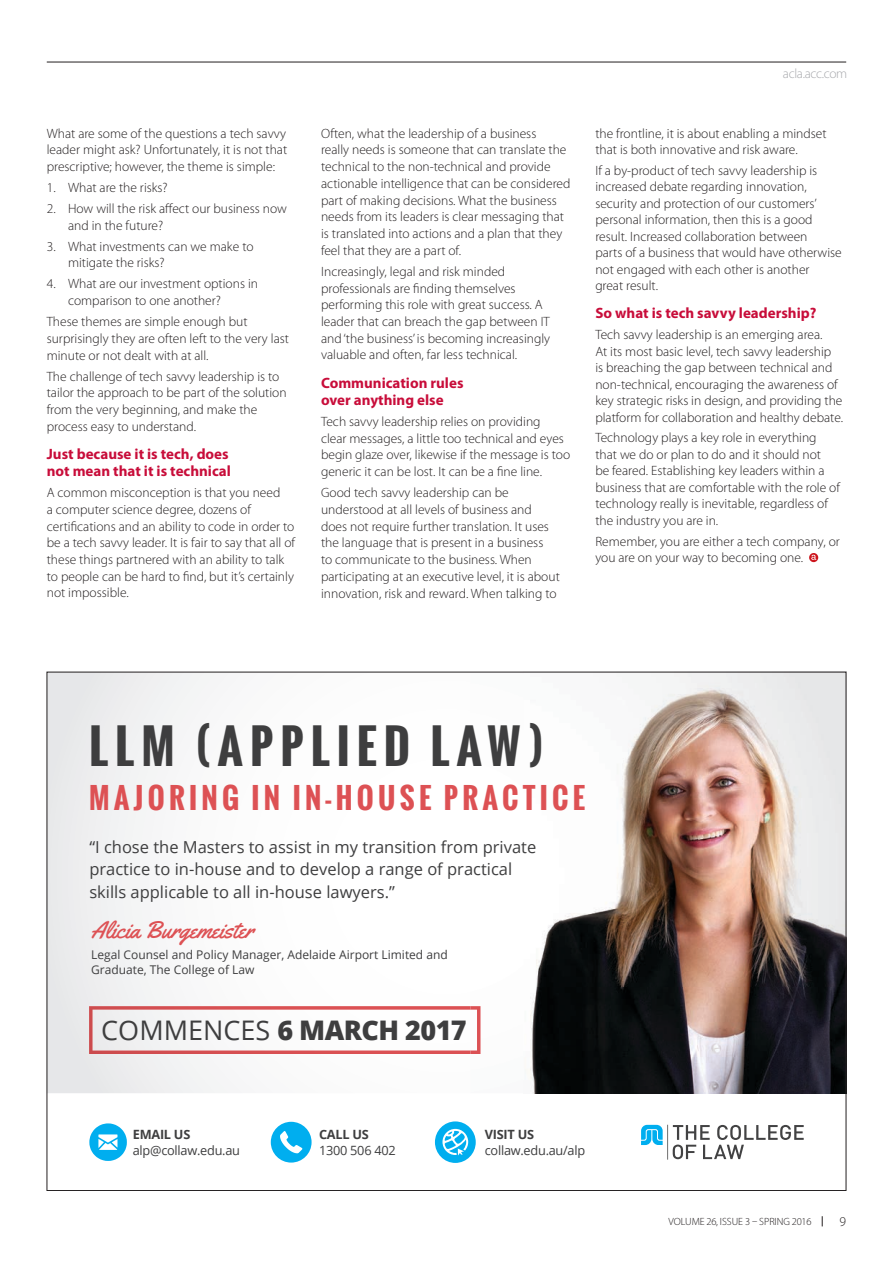
<style>
.page{position:relative;width:893px;height:1263px;background:#fff}
.page>*{position:absolute;margin:0;border:0;box-sizing:border-box;transform-origin:0 0}
.t1{font:700 46.35px "Oswald";letter-spacing:.15em;color:#3e3e3f}
.t2{font:700 28.5px "Oswald";letter-spacing:.15em;color:#dd5154}
.t3{font:800 27px "Open Sans";letter-spacing:-.02em;color:#3e3e3f}
.t4{font:24px "Yellowtail";color:#dd5154}
.t5{font:16.5px/22.5px "Open Sans";color:#3e3e3f}
.t6{font:700 15px/17.4px "Myriad Pro";color:#c80d3a}
.t7{font:300 13.5px/16.8px "Myriad Pro";color:#231f20}
.t8{font:300 13.5px "Myriad Pro";letter-spacing:-.025em;color:#a8a9ad}
.t9{font:12.75px "Open Sans";letter-spacing:-.02em;color:#3e3e3f}
.t10{font:700 12.75px "Open Sans";letter-spacing:-.02em;color:#3e3e3f}
.t11{font:12px/14.4px "Open Sans";color:#3e3e3f}
.t12{font:300 10.5px "Myriad Pro";letter-spacing:-.005em;color:#231f20}
.s1{font-weight:400}
</style>
<div class="page">
<hr style="left:47px;top:62px;width:799px;height:1px;background:#231f20">
<svg style="left:809px;top:553px;width:9px;height:9px"></svg>
<svg style="left:49px;top:674px;width:179px;height:419px"></svg>
<img style="left:480px;top:674px;width:364px;height:419px">
<svg style="left:89px;top:1123px;width:38px;height:38px"></svg>
<svg style="left:271px;top:1122px;width:41px;height:40px"></svg>
<svg style="left:435px;top:1121px;width:41px;height:42px"></svg>
<svg style="left:641px;top:1125px;width:163px;height:34px"></svg>
<svg style="left:89px;top:1006px;width:381px;height:48px"></svg>
<img style="left:470px;top:1006px;width:10px;height:48px">
<p class="t7" style="left:47px;top:125px;width:242px;text-align:justify">What are some of the questions a tech savvy leader might ask? Unfortunately, it is not that prescriptive; however, the theme is simple:</p>
<p class="t7" style="left:47px;top:179px;width:123px">1. What are the risks?</p>
<p class="t7" style="left:68px;top:200px;width:220px;text-indent:-21px">2. How will the risk affect our business now and in the future?</p>
<p class="t7" style="left:68px;top:238px;width:187px;text-indent:-21px">3. What investments can we make to mitigate the risks?</p>
<p class="t7" style="left:68px;top:276px;width:192px;text-indent:-21px">4. What are our investment options in comparison to one another?</p>
<p class="t7" style="left:47px;top:313px;width:244px">These themes are simple enough but surprisingly they are often left to the very last minute or not dealt with at all.</p>
<p class="t7" style="left:47px;top:368px;width:241px">The challenge of tech savvy leadership is to tailor the approach to be part of the solution from the very beginning, and make the process easy to understand.</p>
<p class="t6" style="left:47px;top:445px;width:186px">Just because it is tech, does not mean that it is technical</p>
<p class="t7" style="left:47px;top:485px;width:250px">A common misconception is that you need<br>a computer science degree, dozens of certifications and an ability to code in order to be a tech savvy leader. It is fair to say that all of these things partnered with an ability to talk to people can be hard to find, but it’s certainly not impossible.</p>
<p class="t7" style="left:321px;top:125px;width:251px">Often, what the leadership of a business<br>really needs is someone that can translate the technical to the non-technical and provide actionable intelligence that can be considered part of making decisions. What the business needs from its leaders is clear messaging that is translated into actions and a plan that they feel that they are a part of.</p>
<p class="t7" style="left:321px;top:263px;width:231px">Increasingly, legal and risk minded professionals are finding themselves performing this role with great success. A leader that can breach the gap between IT and ‘the business’ is becoming increasingly valuable and often, far less technical.</p>
<p class="t6" style="left:321px;top:374px;width:144px">Communication rules over anything else</p>
<p class="t7" style="left:321px;top:413px;width:251px">Tech savvy leadership relies on providing<br>clear messages, a little too technical and eyes begin glaze over, likewise if the message is too generic it can be lost. It can be a fine line.</p>
<p class="t7" style="left:321px;top:484px;width:240px">Good tech savvy leadership can be understood at all levels of business and does not require further translation. It uses the language that is present in a business<br>to communicate to the business. When participating at an executive level, it is about innovation, risk and reward. When talking to</p>
<p class="t8" style="left:783px;top:66px;width:66px">acla.acc.com</p>
<p class="t7" style="left:595px;top:125px;width:233px">the frontline, it is about enabling a mindset that is both innovative and risk aware.</p>
<p class="t7" style="left:595px;top:162px;width:248px">If a by-product of tech savvy leadership is increased debate regarding innovation, security and protection of our customers’ personal information, then this is a good result. Increased collaboration between<br>parts of a business that would have otherwise not engaged with each other is another<br>great result.</p>
<p class="t6" style="left:595px;top:305px;width:223px">So what is tech savvy leadership?</p>
<p class="t7" style="left:595px;top:327px;width:249px">Tech savvy leadership is an emerging area.<br>At its most basic level, tech savvy leadership<br>is breaching the gap between technical and non-technical, encouraging the awareness of key strategic risks in design, and providing the platform for collaboration and healthy debate.</p>
<p class="t7" style="left:595px;top:430px;width:246px">Technology plays a key role in everything that we do or plan to do and it should not<br>be feared. Establishing key leaders within a business that are comfortable with the role of technology really is inevitable, regardless of the industry you are in.</p>
<p class="t7" style="left:595px;top:533px;width:246px">Remember, you are either a tech company, or you are on your way to becoming one.</p>
<h1 class="t1" style="left:89px;top:712px;width:456px">LLM (APPLIED LAW)</h1>
<h2 class="t2" style="left:89px;top:777px;width:498px">MAJORING IN IN-HOUSE PRACTICE</h2>
<p class="t5" style="left:89px;top:835px;width:448px">“I chose the Masters to assist in my transition from private practice to in-house and to develop a range of practical skills applicable to all in-house lawyers.”</p>
<h3 class="t4" style="left:91px;top:915px;width:164px">Alicia Burgemeister</h3>
<p class="t11" style="left:91px;top:947px;width:358px">Legal Counsel and Policy Manager, Adelaide Airport Limited and<br>Graduate, The College of Law</p>
<h3 class="t3" style="left:101px;top:1010px;width:367px"><span class="s1">COMMENCES</span> 6 MARCH 2017</h3>
<p class="t10" style="left:133px;top:1126px;width:59px">EMAIL US</p>
<p class="t9" style="left:133px;top:1141px;width:109px">alp@collaw.edu.au</p>
<p class="t10" style="left:319px;top:1126px;width:51px">CALL US</p>
<p class="t9" style="left:319px;top:1141px;width:78px">1300 506 402</p>
<p class="t10" style="left:485px;top:1126px;width:51px">VISIT US</p>
<p class="t9" style="left:485px;top:1141px;width:102px">collaw.edu.au/alp</p>
<p class="t12" style="left:669px;top:1216px;width:144px">VOLUME 26, ISSUE 3 SPRING 2016</p>
<p class="t7" style="left:840px;top:1214px;width:8px">9</p>
</div>
